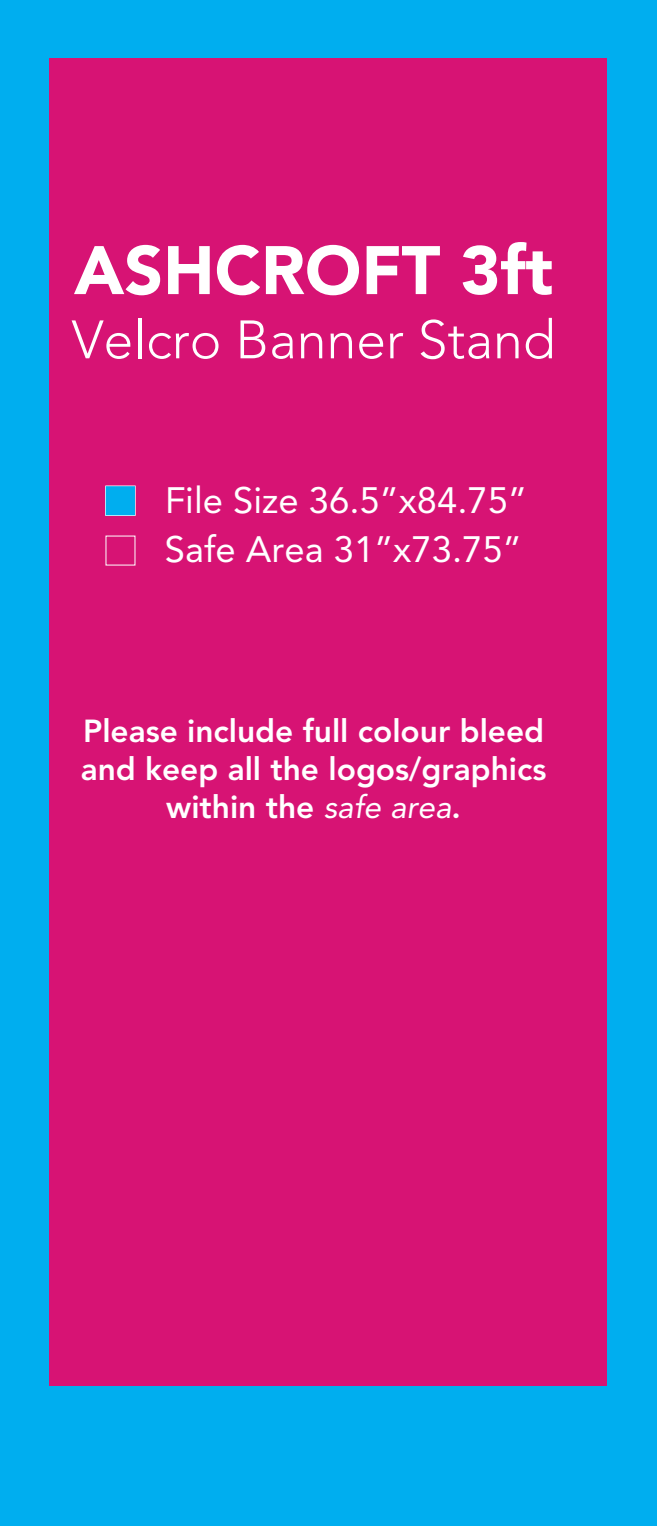
<style>
.page{position:relative;width:657px;height:1526px;background:#00aeef}
.page>*{position:absolute;margin:0;border:0;box-sizing:border-box;transform-origin:0 0}
.t1{font:900 67.78px "Avenir LT Std";color:#fff}
.t2{font:300 53.5px "Avenir LT Std";color:#fff}
.t3{font:36.45px/49.9px "Avenir LT Std";color:#fff}
.t4{font:800 31.62px/38px "Avenir LT Std";color:#fff;text-align:center}
.s1{font-weight:400;font-style:italic}
</style>
<div class="page">
<div style="left:50px;top:58px;width:558px;height:1328px;background:#d71374"></div>
<svg style="left:105px;top:485px;width:31px;height:31px"></svg>
<h1 class="t1" style="left:74px;top:229px;width:481px">ASHCROFT 3ft</h1>
<h2 class="t2" style="left:72px;top:308px;width:485px">Velcro Banner Stand</h2>
<p class="t3" style="left:165px;top:475px;width:364px">File Size 36.5”x84.75”<br>Safe Area 31”x73.75”</p>
<p class="t4" style="left:81px;top:712px;width:467px">Please include full colour bleed and keep all the logos/graphics within the <span class="s1">safe area</span>.</p>
</div>
